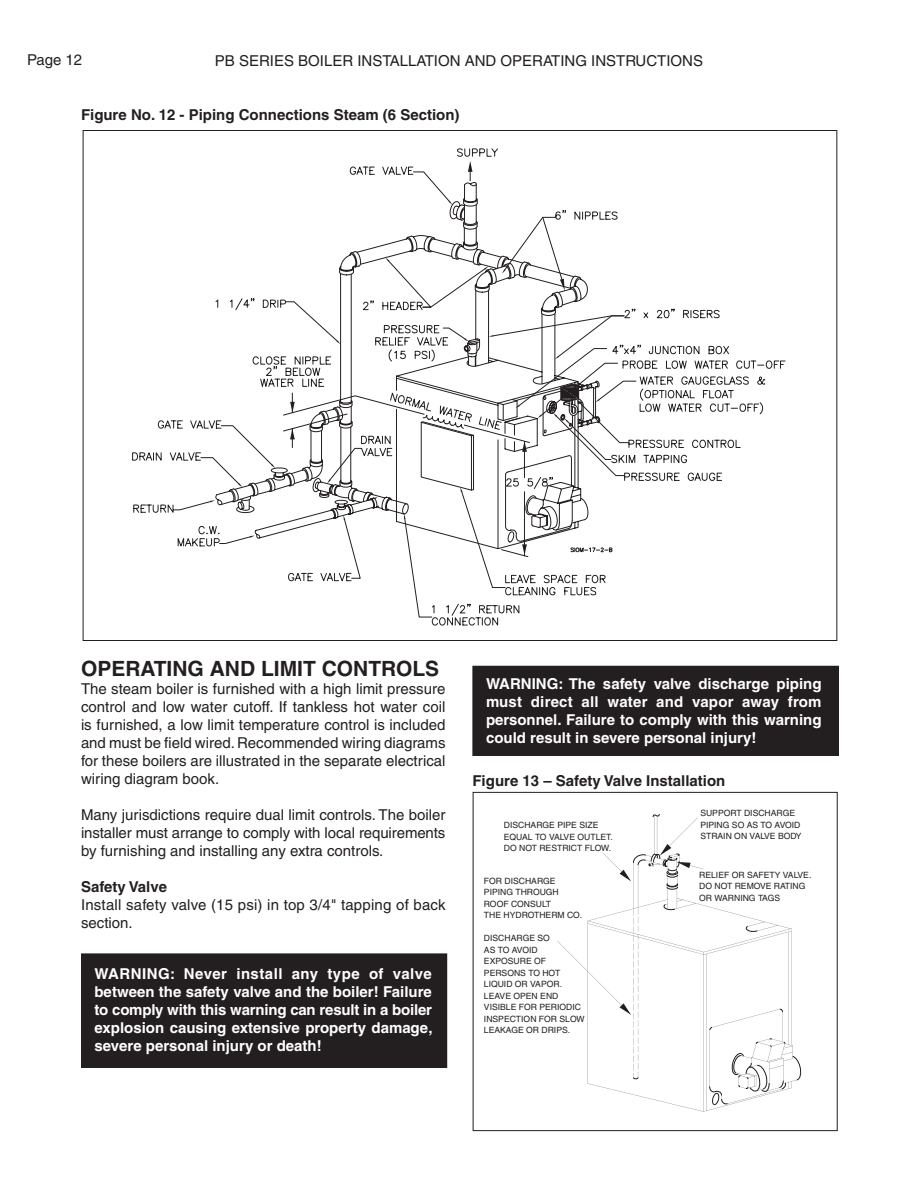
<style>
.page{position:relative;width:918px;height:1188px;background:#fff}
.page>*{position:absolute;margin:0;border:0;box-sizing:border-box;transform-origin:0 0}
.t1{font:700 21px "Helvetica";color:#231f20}
.t2{font:15px/18px "Helvetica";color:#231f20;text-align:justify}
.t3{font:700 15px/18px "Helvetica";color:#fff;text-align:justify}
.t4{font:700 15px "Helvetica";color:#231f20}
.t5{font:8.55px/11.6px "Helvetica";color:#231f20}
</style>
<div class="page">
<div style="left:82px;top:954px;width:364px;height:113px;background:#231f20"></div>
<div style="left:81px;top:953px;width:366px;height:115px;border:2px solid #231f20"></div>
<div style="left:473px;top:666px;width:365px;height:89px;background:#231f20"></div>
<div style="left:473px;top:666px;width:366px;height:90px;border:1px solid #231f20"></div>
<svg style="left:132px;top:148px;width:653px;height:477px"></svg>
<svg style="left:557px;top:814px;width:245px;height:298px"></svg>
<div style="left:473px;top:792px;width:365px;height:339px;border:1px solid #231f20"></div>
<p class="t2" style="left:27px;top:52px;width:57px">Page 12</p>
<p class="t2" style="left:215px;top:53px;width:490px">PB SERIES BOILER INSTALLATION AND OPERATING INSTRUCTIONS</p>
<p class="t4" style="left:81px;top:109px;width:380px">Figure No. 12 - Piping Connections Steam (6 Section)</p>
<h1 class="t1" style="left:81px;top:661px;width:360px">OPERATING AND LIMIT CONTROLS</h1>
<p class="t2" style="left:81px;top:682px;width:366px">The steam boiler is furnished with a high limit pressure control and low water cutoff. If tankless hot water coil is furnished, a low limit temperature control is included and must be field wired. Recommended wiring diagrams for these boilers are illustrated in the separate electrical wiring diagram book.</p>
<p class="t2" style="left:81px;top:808px;width:366px">Many jurisdictions require dual limit controls. The boiler installer must arrange to comply with local requirements by furnishing and installing any extra controls.</p>
<p class="t4" style="left:81px;top:882px;width:88px">Safety Valve</p>
<p class="t2" style="left:81px;top:898px;width:366px">Install safety valve (15 psi) in top 3/4" tapping of back section.</p>
<p class="t3" style="left:94px;top:966px;width:340px">WARNING: Never install any type of valve between the safety valve and the boiler! Failure to comply with this warning can result in a boiler explosion causing extensive property damage, severe personal injury or death!</p>
<p class="t3" style="left:486px;top:676px;width:337px">WARNING: The safety valve discharge piping must direct all water and vapor away from personnel. Failure to comply with this warning could result in severe personal injury!</p>
<p class="t4" style="left:472px;top:776px;width:254px">Figure 13 – Safety Valve Installation</p>
<p class="t5" style="left:700px;top:808px;width:103px">SUPPORT DISCHARGE<br>PIPING SO AS TO AVOID<br>STRAIN ON VALVE BODY</p>
<p class="t5" style="left:484px;top:876px;width:100px">FOR DISCHARGE<br>PIPING THROUGH<br>ROOF CONSULT<br>THE HYDROTHERM CO.</p>
<p class="t5" style="left:484px;top:933px;width:102px">DISCHARGE SO<br>AS TO AVOID<br>EXPOSURE OF<br>PERSONS TO HOT<br>LIQUID OR VAPOR.<br>LEAVE OPEN END<br>VISIBLE FOR PERIODIC<br>INSPECTION FOR SLOW<br>LEAKAGE OR DRIPS.</p>
<p class="t5" style="left:504px;top:820px;width:110px">DISCHARGE PIPE SIZE<br>EQUAL TO VALVE OUTLET.<br>DO NOT RESTRICT FLOW.</p>
<p class="t5" style="left:699px;top:870px;width:114px">RELIEF OR SAFETY VALVE.<br>DO NOT REMOVE RATING<br>OR WARNING TAGS</p>
</div>
